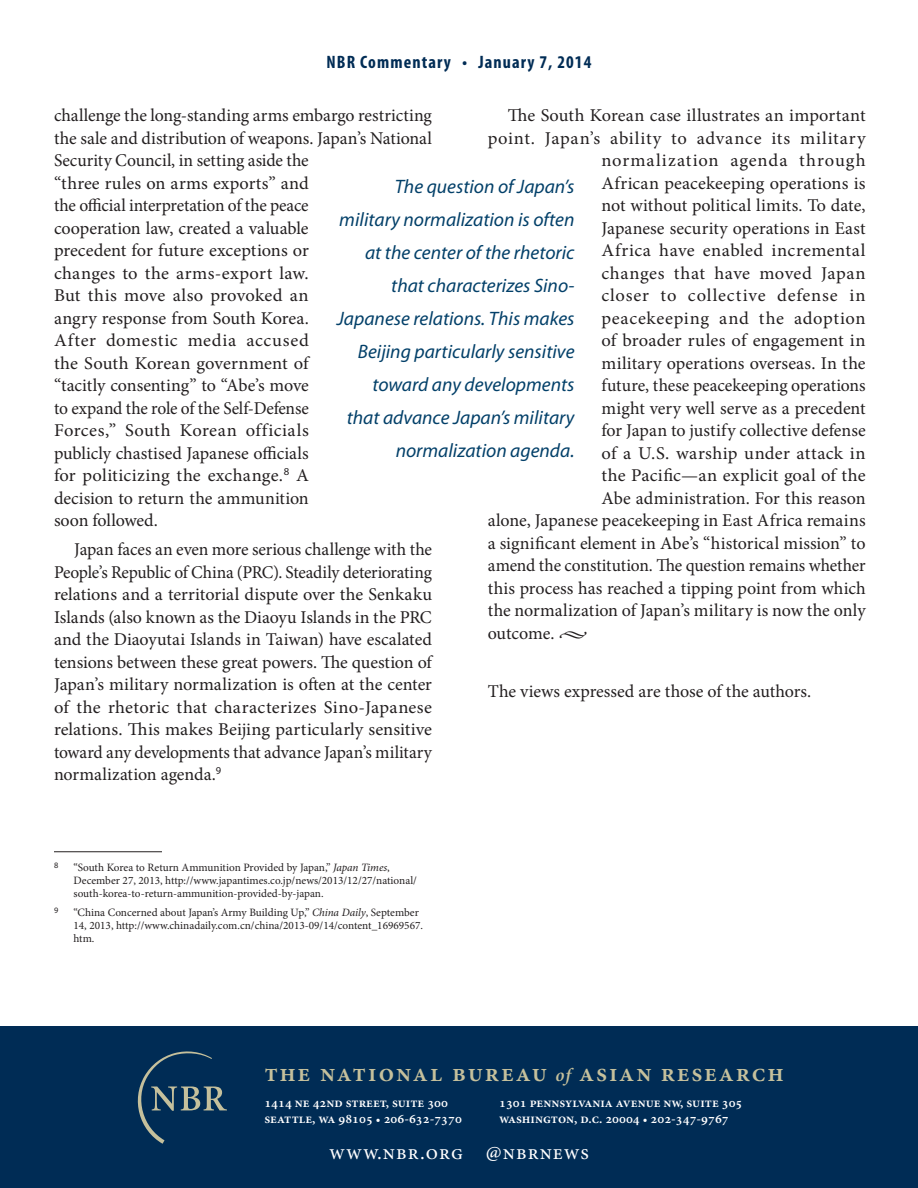
<style>
.page{position:relative;width:918px;height:1188px;background:#fff}
.page>*{position:absolute;margin:0;border:0;box-sizing:border-box;transform-origin:0 0}
.t1{font:600 25.5px "Minion Pro";letter-spacing:.065em;color:#c5c09c}
.Expert_Commentary__A{font:21px "Minion Pro";letter-spacing:.05em;color:#fff}
.Expert_Commentary__P{font:italic 19.5px/33px "Myriad Pro";color:#034069;text-align:right}
.Expert_Commentary__B{font:18px/22.5px "Minion Pro";letter-spacing:.015em;color:#231f20}
.Expert_Commentary__B-2{font:18px "Minion Pro";letter-spacing:-.005em;color:#231f20}
.Expert_Commentary__B-3{font:18px "Minion Pro";letter-spacing:.04em;color:#231f20}
.Expert_Commentary__B-4{font:18px "Minion Pro";letter-spacing:-.01em;color:#231f20}
.t2{font:700 condensed 18px "Myriad Pro";letter-spacing:.06em;color:#002c55}
.Expert_Commentary__B-5{font:18px "Minion Pro";letter-spacing:.045em;color:#231f20}
.Expert_Commentary__B-6{font:18px "Minion Pro";letter-spacing:.06em;color:#231f20}
.Expert_Commentary__B-7{font:18px "Minion Pro";letter-spacing:.035em;color:#231f20}
.Expert_Commentary__A-2{font:600 13.5px "Minion Pro";color:#fff}
.Expert_Commentary__F{font:11.25px/12.8px "Minion Pro";color:#231f20}
.Expert_Commentary__F-2{font:8.25px "Myriad Pro";color:#231f20}
.s1{font-style:italic}
.s2{font-style:italic;font-size:18.75px}
.s3{font-size:12px}
</style>
<div class="page">
<div style="left:0;top:1026px;width:918px;height:162px;background:#002c55"></div>
<svg style="left:137px;top:1051px;width:90px;height:93px"></svg>
<hr style="left:54px;top:851px;width:108px;height:1px;background:#231f20">
<p class="t2" style="left:327px;top:50px;width:266px">NBR Commentary • January 7, 2014</p>
<p class="Expert_Commentary__B" style="left:54px;top:104px;width:380px">challenge the long-standing arms embargo restricting the sale and distribution of weapons. Japan’s National Security Council, in setting aside the<br>“three rules on arms exports” and<br>the official interpretation of the peace<br>cooperation law, created a valuable<br>precedent for future exceptions or<br>changes to the arms-export law.<br>But this move also provoked an<br>angry response from South Korea.<br>After domestic media accused<br>the South Korean government of<br>“tacitly consenting” to “Abe’s move<br>to expand the role of the Self-Defense<br>Forces,” South Korean officials<br>publicly chastised Japanese officials<br>for politicizing the exchange.<sup>8</sup> A<br>decision to return the ammunition<br>soon followed.</p>
<p class="Expert_Commentary__B" style="left:54px;top:538px;width:380px;text-align:justify;text-indent:20px">Japan faces an even more serious challenge with the People’s Republic of China (PRC). Steadily deteriorating relations and a territorial dispute over the Senkaku Islands (also known as the Diaoyu Islands in the PRC and the Diaoyutai Islands in Taiwan) have escalated tensions between these great powers. The question of Japan’s military normalization is often at the center of the rhetoric that characterizes Sino‑Japanese relations. This makes Beijing particularly sensitive toward any developments that advance Japan’s military normalization agenda.<sup>9</sup></p>
<p class="Expert_Commentary__B" style="left:508px;top:104px;width:359px">The South Korean case illustrates an important</p>
<p class="Expert_Commentary__B-3" style="left:488px;top:126px;width:379px">point. Japan’s ability to advance its military</p>
<p class="Expert_Commentary__B-6" style="left:602px;top:148px;width:266px">normalization agenda through</p>
<p class="Expert_Commentary__B" style="left:602px;top:172px;width:266px">African peacekeeping operations is</p>
<p class="Expert_Commentary__B" style="left:602px;top:194px;width:266px">not without political limits. To date,</p>
<p class="Expert_Commentary__B" style="left:602px;top:217px;width:266px">Japanese security operations in East</p>
<p class="Expert_Commentary__B" style="left:602px;top:239px;width:266px">Africa have enabled incremental</p>
<p class="Expert_Commentary__B" style="left:602px;top:262px;width:266px">changes that have moved Japan</p>
<p class="Expert_Commentary__B-5" style="left:602px;top:283px;width:266px">closer to collective defense in</p>
<p class="Expert_Commentary__B-7" style="left:602px;top:306px;width:266px">peacekeeping and the adoption</p>
<p class="Expert_Commentary__B" style="left:602px;top:329px;width:266px">of broader rules of engagement in</p>
<p class="Expert_Commentary__B" style="left:602px;top:352px;width:266px">military operations overseas. In the</p>
<p class="Expert_Commentary__B" style="left:602px;top:374px;width:266px">future, these peacekeeping operations</p>
<p class="Expert_Commentary__B" style="left:602px;top:397px;width:266px">might very well serve as a precedent</p>
<p class="Expert_Commentary__B" style="left:602px;top:419px;width:266px">for Japan to justify collective defense</p>
<p class="Expert_Commentary__B" style="left:602px;top:442px;width:266px">of a U.S. warship under attack in</p>
<p class="Expert_Commentary__B" style="left:602px;top:464px;width:266px">the Pacific—an explicit goal of the</p>
<p class="Expert_Commentary__B" style="left:602px;top:487px;width:266px">Abe administration. For this reason</p>
<p class="Expert_Commentary__B" style="left:488px;top:509px;width:379px">alone, Japanese peacekeeping in East Africa remains</p>
<p class="Expert_Commentary__B" style="left:488px;top:532px;width:379px">a significant element in Abe’s “historical mission” to</p>
<p class="Expert_Commentary__B-2" style="left:488px;top:553px;width:379px">amend the constitution. The question remains whether</p>
<p class="Expert_Commentary__B" style="left:488px;top:577px;width:379px">this process has reached a tipping point from which</p>
<p class="Expert_Commentary__B" style="left:488px;top:599px;width:379px">the normalization of Japan’s military is now the only</p>
<p class="Expert_Commentary__B" style="left:488px;top:622px;width:101px">outcome. •</p>
<p class="Expert_Commentary__P" style="left:337px;top:169px;width:239px">The question of Japan’s military normalization is often at the center of the rhetoric that characterizes Sino-<br>Japanese relations. This makes<br>Beijing particularly sensitive toward any developments that advance Japan’s military normalization agenda.</p>
<p class="Expert_Commentary__B-4" style="left:488px;top:679px;width:325px">The views expressed are those of the authors.</p>
<p class="Expert_Commentary__F-2" style="left:54px;top:860px;width:6px">8</p>
<p class="Expert_Commentary__F" style="left:74px;top:861px;width:345px">“South Korea to Return Ammunition Provided by Japan,” <span class="s1">Japan Times</span>,<br>December 27, 2013, http://www.japantimes.co.jp/news/2013/12/27/national/ south-korea-to-return-ammunition-provided-by-japan.</p>
<p class="Expert_Commentary__F-2" style="left:54px;top:905px;width:6px">9</p>
<p class="Expert_Commentary__F" style="left:74px;top:906px;width:351px">“China Concerned about Japan’s Army Building Up,” <span class="s1">China Daily</span>, September<br>14, 2013, http://www.chinadaily.com.cn/china/2013-09/14/content_16969567. htm.</p>
<p class="t1" style="left:264px;top:1056px;width:521px">the national bureau <span class="s2">of</span> asian research</p>
<p class="Expert_Commentary__A-2" style="left:499px;top:1093px;width:245px">1301 pennsylvania avenue nw, suite 305</p>
<p class="Expert_Commentary__A-2" style="left:499px;top:1109px;width:231px">washington, d.c. 20004 <span class="s3">•</span> 202-347-9767</p>
<p class="Expert_Commentary__A-2" style="left:264px;top:1093px;width:185px">1414 ne 42nd street, suite 300</p>
<p class="Expert_Commentary__A-2" style="left:264px;top:1109px;width:199px">seattle, wa 98105 <span class="s3">•</span> 206-632-7370</p>
<p class="Expert_Commentary__A" style="left:329px;top:1138px;width:261px">www.nbr.org @nbrnews</p>
</div>
